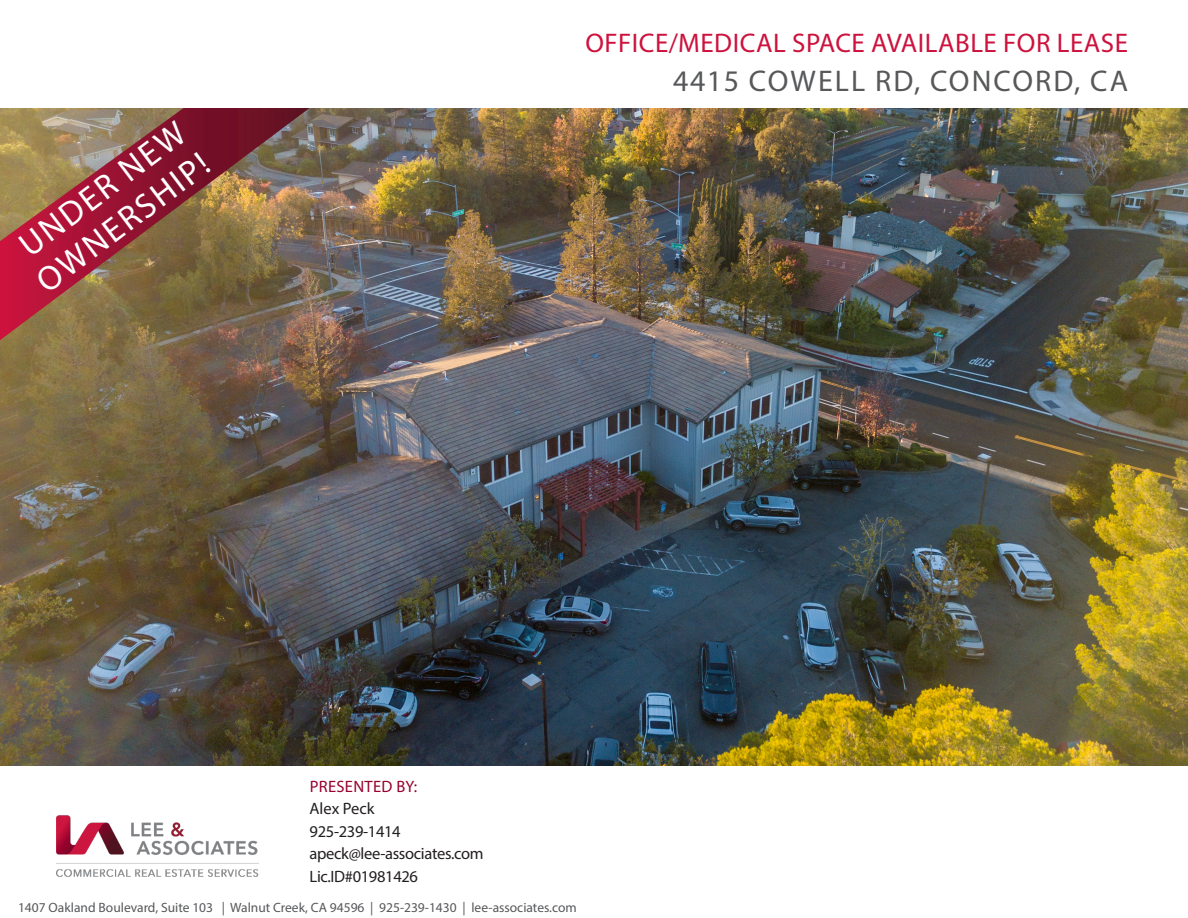
<style>
.page{position:relative;width:1188px;height:918px;background:#fff}
.page>*{position:absolute;margin:0;border:0;box-sizing:border-box;transform-origin:0 0}
.Pa0{font:34.5px "Myriad Pro";color:#fff}
.Pa0-2{font:30px "Myriad Pro";letter-spacing:.07em;color:#57585a}
.Property_Name{font:27px "Myriad Pro";letter-spacing:.02em;color:#cd123d}
.Pa0-3{font:16.5px "Myriad Pro";letter-spacing:-.02em;color:#231f20}
.Default{font:16.5px "Myriad Pro";letter-spacing:-.02em;color:#231f20}
.Pa0-4{font:16.5px "Myriad Pro";letter-spacing:.02em;color:#98012d}
.Pa0-5{font:16.5px "Myriad Pro";color:#231f20}
.Pa0-6{font:13.5px "Myriad Pro";color:#57585a}
</style>
<div class="page">
<img style="left:0;top:108px;width:1188px;height:658px">
<img style="left:56px;top:815px;width:203px;height:62px">
<img style="left:0;top:108px;width:310px;height:232px">
<p class="Pa0" style="left:10px;top:232px;width:200px;rotate:-37deg">UNDER NEW</p>
<p class="Pa0" style="left:28px;top:268px;width:208px;rotate:-37deg">OWNERSHIP!</p>
<p class="Property_Name" style="left:585px;top:26px;width:544px">OFFICE/MEDICAL SPACE AVAILABLE FOR LEASE</p>
<p class="Pa0-2" style="left:673px;top:62px;width:456px">4415 COWELL RD, CONCORD, CA</p>
<p class="Pa0-4" style="left:310px;top:776px;width:109px">PRESENTED BY:</p>
<p class="Pa0-5" style="left:310px;top:799px;width:67px">Alex Peck</p>
<p class="Pa0-3" style="left:310px;top:821px;width:93px">925-239-1414</p>
<p class="Pa0-3" style="left:310px;top:844px;width:175px">apeck@lee-associates.com</p>
<p class="Default" style="left:310px;top:866px;width:110px">Lic.ID#01981426</p>
<p class="Pa0-6" style="left:18px;top:899px;width:560px">1407 Oakland Boulevard, Suite 103 | Walnut Creek, CA 94596 | 925-239-1430 | lee-associates.com</p>
</div>
